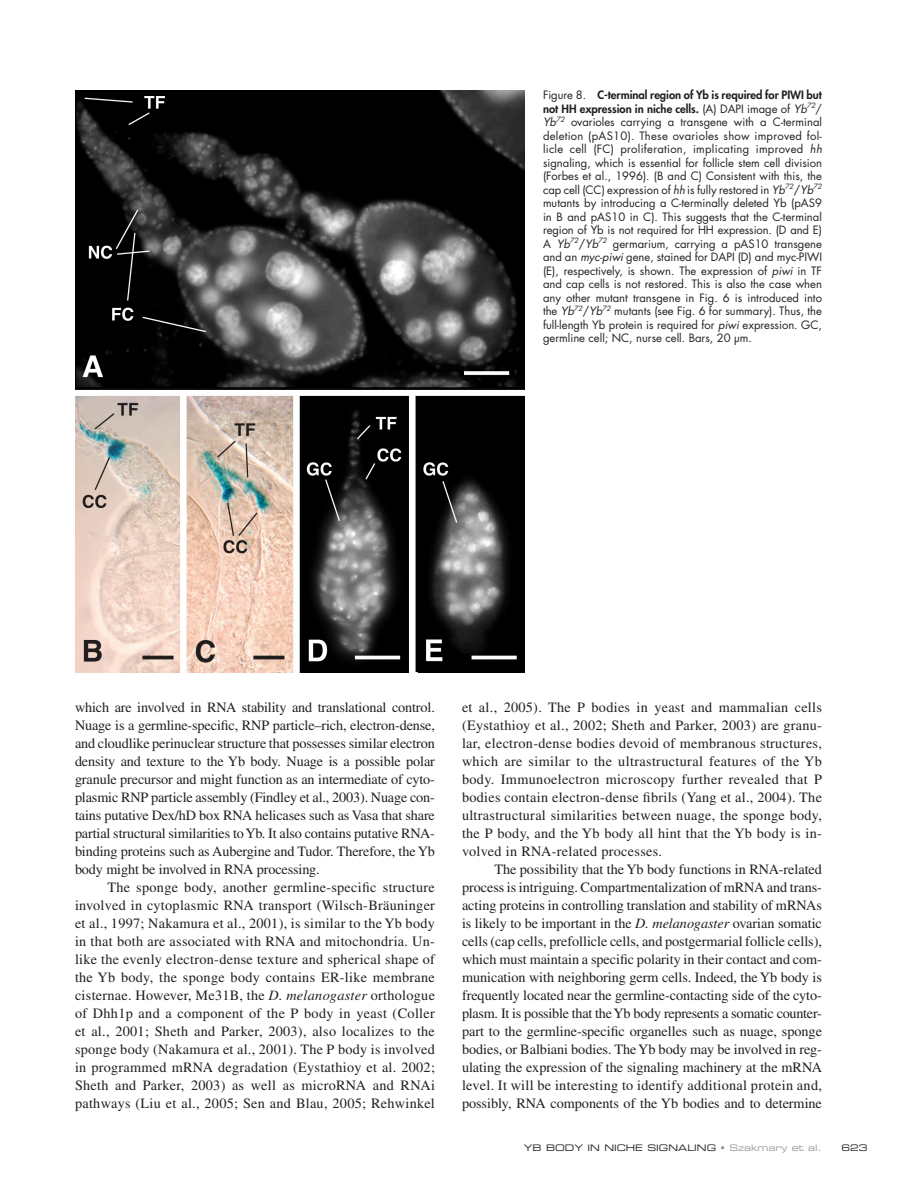
<style>
.page{position:relative;width:918px;height:1188px;background:#fff}
.page>*{position:absolute;margin:0;border:0;box-sizing:border-box;transform-origin:0 0}
.t1{font:14.25px/18px "Times LT Std";letter-spacing:-.005em;color:#231f20;text-align:justify}
.t2{font:11.25px/13.5px "Futura Std";color:#231f20;text-align:justify}
.t3{font:9px "Eurostile LT Std Ex 2";color:#231f20}
.s1{font-weight:800}
.s2{font-style:italic}
.s3{color:#949698}
</style>
<div class="page">
<img style="left:75px;top:90px;width:450px;height:582px">
<p class="t2" style="left:543px;top:89px;width:281px">Figure 8. <span class="s1">C-terminal region of Yb is required for PIWI but not HH expression in niche cells.</span> (A) DAPI image of <span class="s2">Yb</span><sup>72</sup>/ <span class="s2">Yb</span><sup>72</sup> ovarioles carrying a transgene with a C-terminal deletion (pAS10). These ovarioles show improved fol&shy;licle cell (FC) proliferation, implicating improved <span class="s2">hh </span>signaling, which is essential for follicle stem cell division (Forbes et al., 1996). (B and C) Consistent with this, the cap cell (CC) expression of <span class="s2">hh</span> is fully restored in <span class="s2">Yb</span><sup>72</sup>/<span class="s2">Yb</span><sup>72 </sup>mutants by introducing a C-terminally deleted Yb (pAS9 in B and pAS10 in C). This suggests that the C-terminal region of Yb is not required for HH expression. (D and E)<br>A <span class="s2">Yb</span><sup>72</sup>/<span class="s2">Yb</span><sup>72</sup> germarium, carrying a pAS10 transgene and an <span class="s2">myc-piwi</span> gene, stained for DAPI (D) and myc-PIWI (E), respectively, is shown. The expression of <span class="s2">piwi</span> in TF and cap cells is not restored. This is also the case when any other mutant transgene in Fig. 6 is introduced into the <span class="s2">Yb</span><sup>72</sup>/<span class="s2">Yb</span><sup>72</sup> mutants (see Fig. 6 for summary). Thus, the full-length Yb protein is required for <span class="s2">piwi</span> expression. GC, germline cell; NC, nurse cell. Bars, 20 µm.</p>
<p class="t1" style="left:75px;top:698px;width:362px">which are involved in RNA stability and translational control.<br>Nuage is a germline-specific, RNP particle–rich, electron-dense, and cloudlike perinuclear structure that possesses similar electron density and texture to the Yb body. Nuage is a possible polar granule precursor and might function as an intermediate of cyto&shy;plasmic RNP particle assembly (Findley et al., 2003). Nuage con&shy;tains putative Dex/hD box RNA helicases such as Vasa that share partial structural similarities to Yb. It also contains putative RNA&shy;binding proteins such as Aubergine and Tudor. Therefore, the Yb body might be involved in RNA processing.</p>
<p class="t1" style="left:75px;top:878px;width:362px;text-indent:32px">The sponge body, another germline-specific structure involved in cytoplasmic RNA transport (Wilsch-Bräuninger et al., 1997; Nakamura et al., 2001), is similar to the Yb body in that both are associated with RNA and mitochondria. Un&shy;like the evenly electron-dense texture and spherical shape of the Yb body, the sponge body contains ER-like membrane cisternae. However, Me31B, the <span class="s2">D. melanogaster</span> orthologue of Dhh1p and a component of the P body in yeast (Coller et al., 2001; Sheth and Parker, 2003), also localizes to the sponge body (Nakamura et al., 2001). The P body is involved in programmed mRNA degradation (Eystathioy et al. 2002; Sheth and Parker, 2003) as well as microRNA and RNAi pathways (Liu et al., 2005; Sen and Blau, 2005; Rehwinkel</p>
<p class="t1" style="left:462px;top:698px;width:362px">et al., 2005). The P bodies in yeast and mammalian cells (Eystathioy et al., 2002; Sheth and Parker, 2003) are granu&shy;lar, electron-dense bodies devoid of membranous structures, which are similar to the ultrastructural features of the Yb body. Immunoelectron microscopy further revealed that P bodies contain electron-dense fibrils (Yang et al., 2004). The ultrastructural similarities between nuage, the sponge body, the P body, and the Yb body all hint that the Yb body is in&shy;volved in RNA-related processes.</p>
<p class="t1" style="left:462px;top:860px;width:362px;text-indent:32px">The possibility that the Yb body functions in RNA-related process is intriguing. Compartmentalization of mRNA and trans&shy;acting proteins in controlling translation and stability of mRNAs is likely to be important in the <span class="s2">D. melanogaster</span> ovarian somatic cells (cap cells, prefollicle cells, and postgermarial follicle cells), which must maintain a specific polarity in their contact and com&shy;munication with neighboring germ cells. Indeed, the Yb body is frequently located near the germline-contacting side of the cyto&shy;plasm. It is possible that the Yb body represents a somatic counter&shy;part to the germline-specific organelles such as nuage, sponge bodies, or Balbiani bodies. The Yb body may be involved in reg&shy;ulating the expression of the signaling machinery at the mRNA level. It will be interesting to identify additional protein and, possibly, RNA components of the Yb bodies and to determine</p>
<p class="t3" style="left:524px;top:1142px;width:300px">YB BODY IN NICHE SIGNALING <span class="s3">• Szakmary et al.</span></p>
<p class="t3" style="left:842px;top:1142px;width:28px">623</p>
</div>
